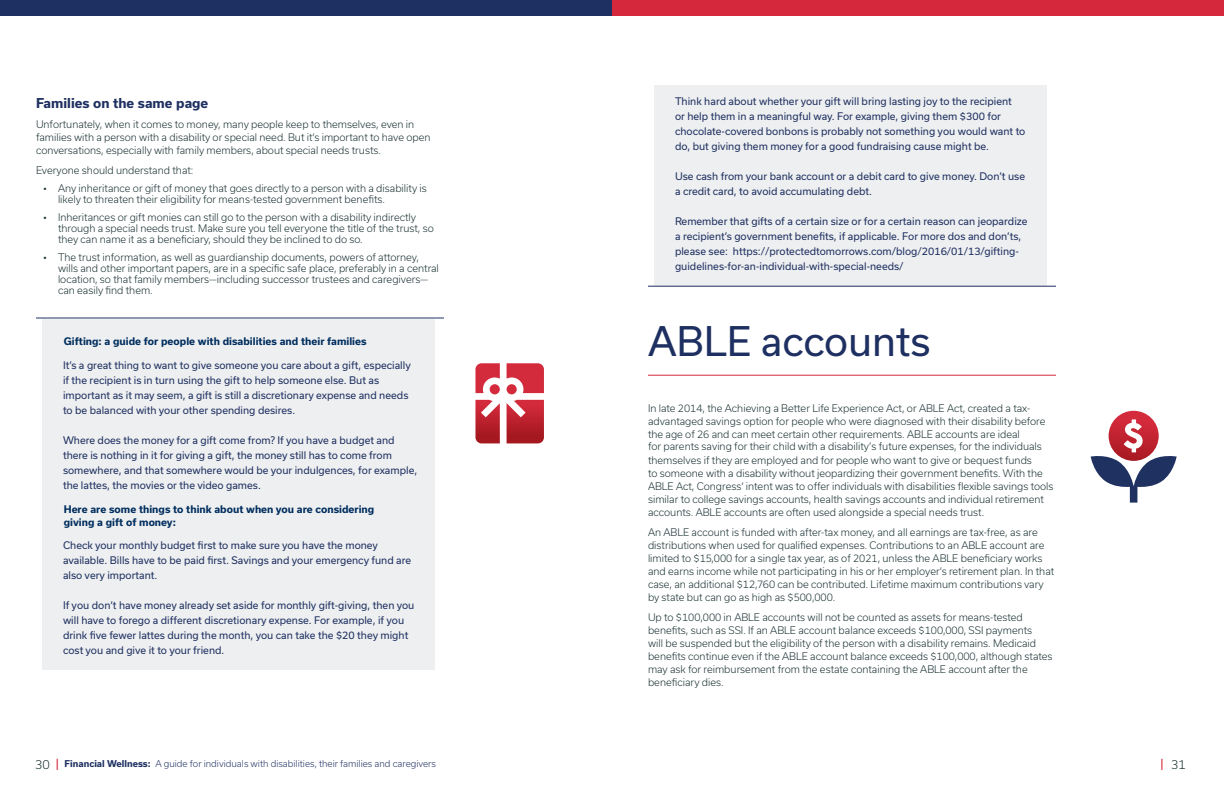
<style>
.page{position:relative;width:1224px;height:792px;background:#fff}
.page>*{position:absolute;margin:0;border:0;box-sizing:border-box;transform-origin:0 0}
.Headline{font:39px "Usual";color:#1e3061}
.Subhead{font:700 13px "Usual";color:#1e3061}
.t1{font:300 12px "Usual";color:#142b2d}
.t2{font:300 10px/13px "Usual";color:#142b2d}
.Callout_Grey{font:10px/15px "Usual";color:#1e3061}
.Small_Subhead{font:700 10px/13px "Usual";color:#002e5f}
.t3{font:300 9px "Usual";color:#1e3061}
.s1{font-size:12px;color:#142b2d}
.s2{font-family:"DINOT";font-weight:500;font-stretch:condensed;font-size:13px;color:#d5283c}
.s3{font-weight:700}
</style>
<div class="page">
<div style="left:0;top:0;width:612px;height:16px;background:#1e3061"></div>
<div style="left:612px;top:0;width:612px;height:16px;background:#d5283c"></div>
<div style="left:42px;top:319px;width:393px;height:351px;background:#eeeff0"></div>
<hr style="left:36px;top:318px;width:408px;height:1px;background:#1e3061">
<div style="left:654px;top:85px;width:393px;height:201px;background:#eeeff0"></div>
<hr style="left:648px;top:286px;width:408px;height:1px;background:#1e3061">
<hr style="left:648px;top:375px;width:408px;height:1px;background:#d5283c">
<svg style="left:1091px;top:411px;width:86px;height:92px"></svg>
<svg style="left:507px;top:363px;width:37px;height:31px"></svg>
<svg style="left:475px;top:363px;width:25px;height:31px"></svg>
<svg style="left:507px;top:400px;width:37px;height:43px;background:#bf343f"></svg>
<svg style="left:475px;top:400px;width:25px;height:43px"></svg>
<p class="Subhead" style="left:36px;top:95px;width:174px">Families on the same page</p>
<p class="t2" style="left:36px;top:117px;width:396px">Unfortunately, when it comes to money, many people keep to themselves, even in families with a person with a disability or special need. But it’s important to have open conversations, especially with family members, about special needs trusts.</p>
<p class="t2" style="left:36px;top:163px;width:159px">Everyone should understand that:</p>
<p class="t2" style="left:58px;top:182px;width:370px;line-height:11px;text-indent:-15px">• Any inheritance or gift of money that goes directly to a person with a disability is likely to threaten their eligibility for means-tested government benefits.</p>
<p class="t2" style="left:58px;top:211px;width:377px;line-height:11px;text-indent:-15px">• Inheritances or gift monies can still go to the person with a disability indirectly through a special needs trust. Make sure you tell everyone the title of the trust, so they can name it as a beneficiary, should they be inclined to do so.</p>
<p class="t2" style="left:58px;top:251px;width:382px;line-height:11px;text-indent:-15px">• The trust information, as well as guardianship documents, powers of attorney, wills and other important papers, are in a specific safe place, preferably in a central location, so that family members—including successor trustees and caregivers— can easily find them.</p>
<p class="Small_Subhead" style="left:64px;top:335px;width:304px">Gifting: a guide for people with disabilities and their families</p>
<p class="Callout_Grey" style="left:63px;top:357px;width:349px">It’s a great thing to want to give someone you care about a gift, especially if the recipient is in turn using the gift to help someone else. But as important as it may seem, a gift is still a discretionary expense and needs to be balanced with your other spending desires.</p>
<p class="Callout_Grey" style="left:63px;top:432px;width:356px">Where does the money for a gift come from? If you have a budget and there is nothing in it for giving a gift, the money still has to come from somewhere, and that somewhere would be your indulgences, for example, the lattes, the movies or the video games.</p>
<p class="Small_Subhead" style="left:64px;top:503px;width:312px">Here are some things to think about when you are considering giving a gift of money:</p>
<p class="Callout_Grey" style="left:63px;top:537px;width:350px">Check your monthly budget first to make sure you have the money available. Bills have to be paid first. Savings and your emergency fund are also very important.</p>
<p class="Callout_Grey" style="left:63px;top:597px;width:353px">If you don’t have money already set aside for monthly gift-giving, then you will have to forego a different discretionary expense. For example, if you drink five fewer lattes during the month, you can take the $20 they might cost you and give it to your friend.</p>
<p class="Callout_Grey" style="left:675px;top:93px;width:352px">Think hard about whether your gift will bring lasting joy to the recipient<br>or help them in a meaningful way. For example, giving them $300 for chocolate-covered bonbons is probably not something you would want to do, but giving them money for a good fundraising cause might be.</p>
<p class="Callout_Grey" style="left:675px;top:168px;width:352px">Use cash from your bank account or a debit card to give money. Don’t use a credit card, to avoid accumulating debt.</p>
<p class="Callout_Grey" style="left:675px;top:213px;width:354px">Remember that gifts of a certain size or for a certain reason can jeopardize a recipient’s government benefits, if applicable. For more dos and don’ts, please see: https://protectedtomorrows.com/blog/2016/01/13/gifting&shy;guidelines-for-an-individual-with-special-needs/</p>
<p class="Headline" style="left:648px;top:319px;width:284px">ABLE accounts</p>
<p class="t2" style="left:648px;top:402px;width:399px">In late 2014, the Achieving a Better Life Experience Act, or ABLE Act, created a tax&shy;advantaged savings option for people who were diagnosed with their disability before the age of 26 and can meet certain other requirements. ABLE accounts are ideal<br>for parents saving for their child with a disability’s future expenses, for the individuals</p>
<p class="t2" style="left:648px;top:453px;width:407px">themselves if they are employed and for people who want to give or bequest funds<br>to someone with a disability without jeopardizing their government benefits. With the ABLE Act, Congress’ intent was to offer individuals with disabilities flexible savings tools similar to college savings accounts, health savings accounts and individual retirement accounts. ABLE accounts are often used alongside a special needs trust.</p>
<p class="t2" style="left:648px;top:525px;width:408px">An ABLE account is funded with after-tax money, and all earnings are tax-free, as are distributions when used for qualified expenses. Contributions to an ABLE account are limited to $15,000 for a single tax year, as of 2021, unless the ABLE beneficiary works and earns income while not participating in his or her employer’s retirement plan. In that case, an additional $12,760 can be contributed. Lifetime maximum contributions vary by state but can go as high as $500,000.</p>
<p class="t2" style="left:648px;top:610px;width:406px">Up to $100,000 in ABLE accounts will not be counted as assets for means-tested benefits, such as SSI. If an ABLE account balance exceeds $100,000, SSI payments<br>will be suspended but the eligibility of the person with a disability remains. Medicaid benefits continue even if the ABLE account balance exceeds $100,000, although states may ask for reimbursement from the estate containing the ABLE account after the beneficiary dies.</p>
<p class="t3" style="left:35px;top:759px;width:402px"><span class="s1">30</span> <span class="s2">|</span> <span class="s3">Financial Wellness:</span> A guide for individuals with disabilities, their families and caregivers</p>
<p class="t1" style="left:1160px;top:758px;width:27px"><span class="s2">|</span> 31</p>
</div>
